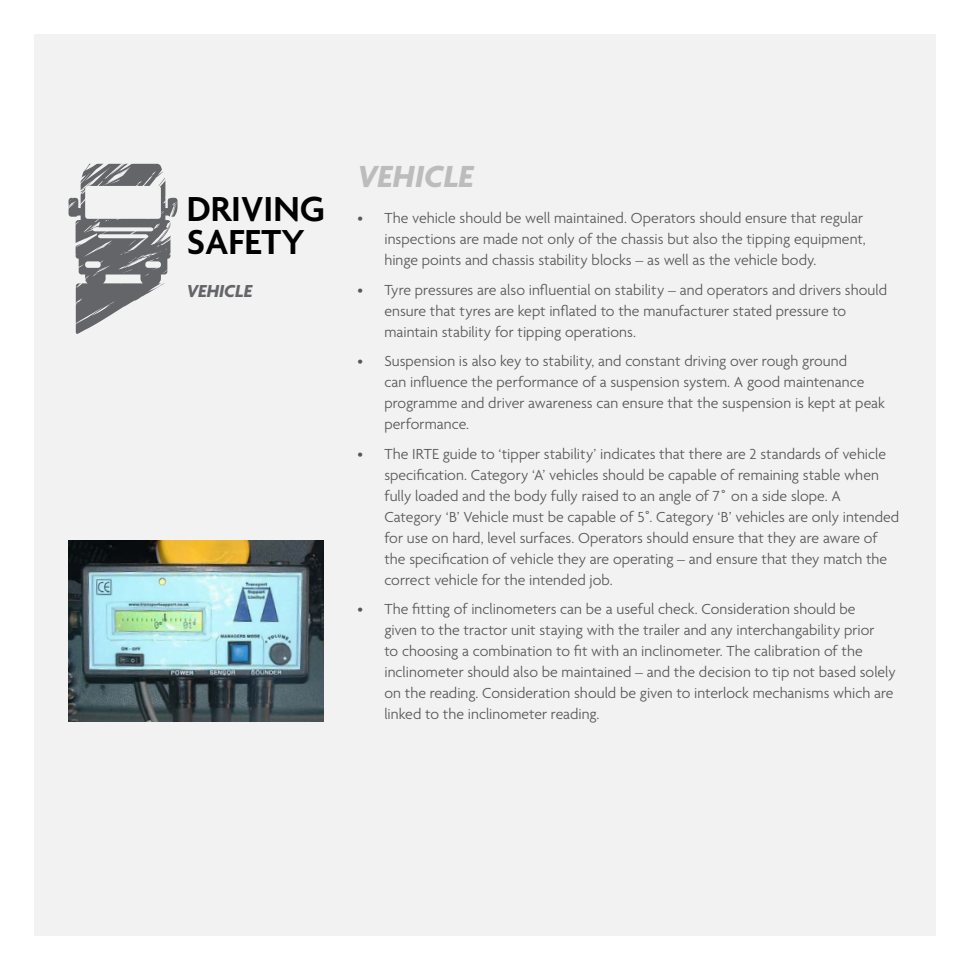
<style>
.page{position:relative;width:970px;height:970px;background:#fff}
.page>*{position:absolute;margin:0;border:0;box-sizing:border-box;transform-origin:0 0}
.t1{font:600 37.5px/33.3px "Agenda";color:#000}
.t2{font:italic 700 33px "Agenda";color:#bcbcbc}
.t3{font:italic 700 18.75px "Agenda";color:#646569}
.t4{font:300 15.75px/21px "Agenda";color:#575756}
</style>
<div class="page">
<div style="left:34px;top:34px;width:901px;height:901px;background:#f2f2f2"></div>
<img style="left:68px;top:540px;width:255px;height:181px">
<svg style="left:69px;top:164px;width:108px;height:170px"></svg>
<h1 class="t1" style="left:187px;top:195px;width:140px">DRIVING<br>SAFETY</h1>
<p class="t3" style="left:187px;top:281px;width:67px">VEHICLE</p>
<h2 class="t2" style="left:357px;top:159px;width:118px">VEHICLE</h2>
<p class="t4" style="left:384px;top:209px;width:483px;text-indent:-27px">• The vehicle should be well maintained. Operators should ensure that regular inspections are made not only of the chassis but also the tipping equipment, hinge points and chassis stability blocks – as well as the vehicle body.</p>
<p class="t4" style="left:384px;top:280px;width:504px;text-indent:-27px">• Tyre pressures are also influential on stability – and operators and drivers should ensure that tyres are kept inflated to the manufacturer stated pressure to maintain stability for tipping operations.</p>
<p class="t4" style="left:384px;top:352px;width:502px;text-indent:-27px">• Suspension is also key to stability, and constant driving over rough ground<br>can influence the performance of a suspension system. A good maintenance programme and driver awareness can ensure that the suspension is kept at peak performance.</p>
<p class="t4" style="left:384px;top:444px;width:516px;text-indent:-27px">• The IRTE guide to ‘tipper stability’ indicates that there are 2 standards of vehicle specification. Category ‘A’ vehicles should be capable of remaining stable when fully loaded and the body fully raised to an angle of 7˚ on a side slope. A Category ‘B’ Vehicle must be capable of 5˚. Category ‘B’ vehicles are only intended for use on hard, level surfaces. Operators should ensure that they are aware of the specification of vehicle they are operating – and ensure that they match the correct vehicle for the intended job.</p>
<p class="t4" style="left:384px;top:600px;width:513px;text-indent:-27px">• The fitting of inclinometers can be a useful check. Consideration should be<br>given to the tractor unit staying with the trailer and any interchangability prior<br>to choosing a combination to fit with an inclinometer. The calibration of the inclinometer should also be maintained – and the decision to tip not based solely on the reading. Consideration should be given to interlock mechanisms which are linked to the inclinometer reading.</p>
</div>
